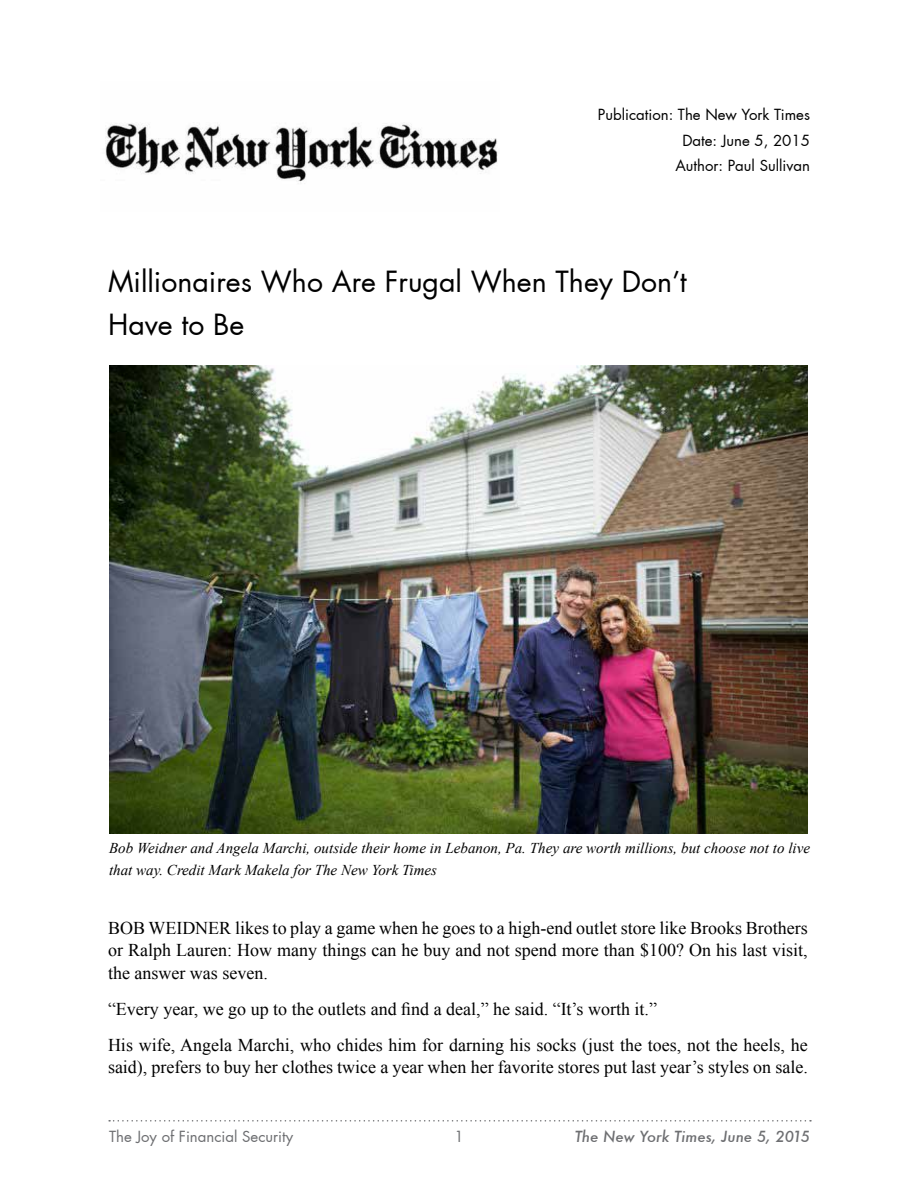
<style>
.page{position:relative;width:918px;height:1188px;background:#fff}
.page>*{position:absolute;margin:0;border:0;box-sizing:border-box;transform-origin:0 0}
.t1{font:28.5px/43.5px "Futura";color:#000}
.t2{font:18px/22.5px "Times New Roman";color:#000;text-align:justify}
.t3{font:italic 15px/22.5px "Times New Roman";color:#000}
.t4{font:15px/25.5px "Futura";color:#000;text-align:right}
.t5{font:15px "Futura";color:#6d6e71}
.t6{font:italic 500 15px "Futura";color:#6d6e71}
</style>
<div class="page">
<svg style="left:109px;top:1120px;width:702px;height:2px"></svg>
<img style="left:105px;top:123px;width:393px;height:59px">
<img style="left:109px;top:365px;width:699px;height:468px">
<p class="t4" style="left:598px;top:102px;width:214px">Publication: The New York Times<br>Date: June 5, 2015<br>Author: Paul Sullivan</p>
<h1 class="t1" style="left:108px;top:260px;width:580px">Millionaires Who Are Frugal When They Don’t<br>Have to Be</h1>
<p class="t3" style="left:109px;top:836px;width:702px">Bob Weidner and Angela Marchi, outside their home in Lebanon, Pa. They are worth millions, but choose not to live that way. Credit Mark Makela for The New York Times</p>
<p class="t2" style="left:108px;top:916px;width:701px">BOB WEIDNER likes to play a game when he goes to a high-end outlet store like Brooks Brothers or Ralph Lauren: How many things can he buy and not spend more than $100? On his last visit, the answer was seven.</p>
<p class="t2" style="left:108px;top:990px;width:701px;line-height:36px">“Every year, we go up to the outlets and find a deal,” he said. “It’s worth it.”<br>His wife, Angela Marchi, who chides him for darning his socks (just the toes, not the heels, he</p>
<p class="t2" style="left:108px;top:1056px;width:701px">said), prefers to buy her clothes twice a year when her favorite stores put last year’s styles on sale.</p>
<p class="t5" style="left:109px;top:1127px;width:186px">The Joy of Financial Security</p>
<p class="t5" style="left:454px;top:1127px;width:11px">1</p>
<p class="t6" style="left:575px;top:1126px;width:237px">The New York Times, June 5, 2015</p>
</div>
